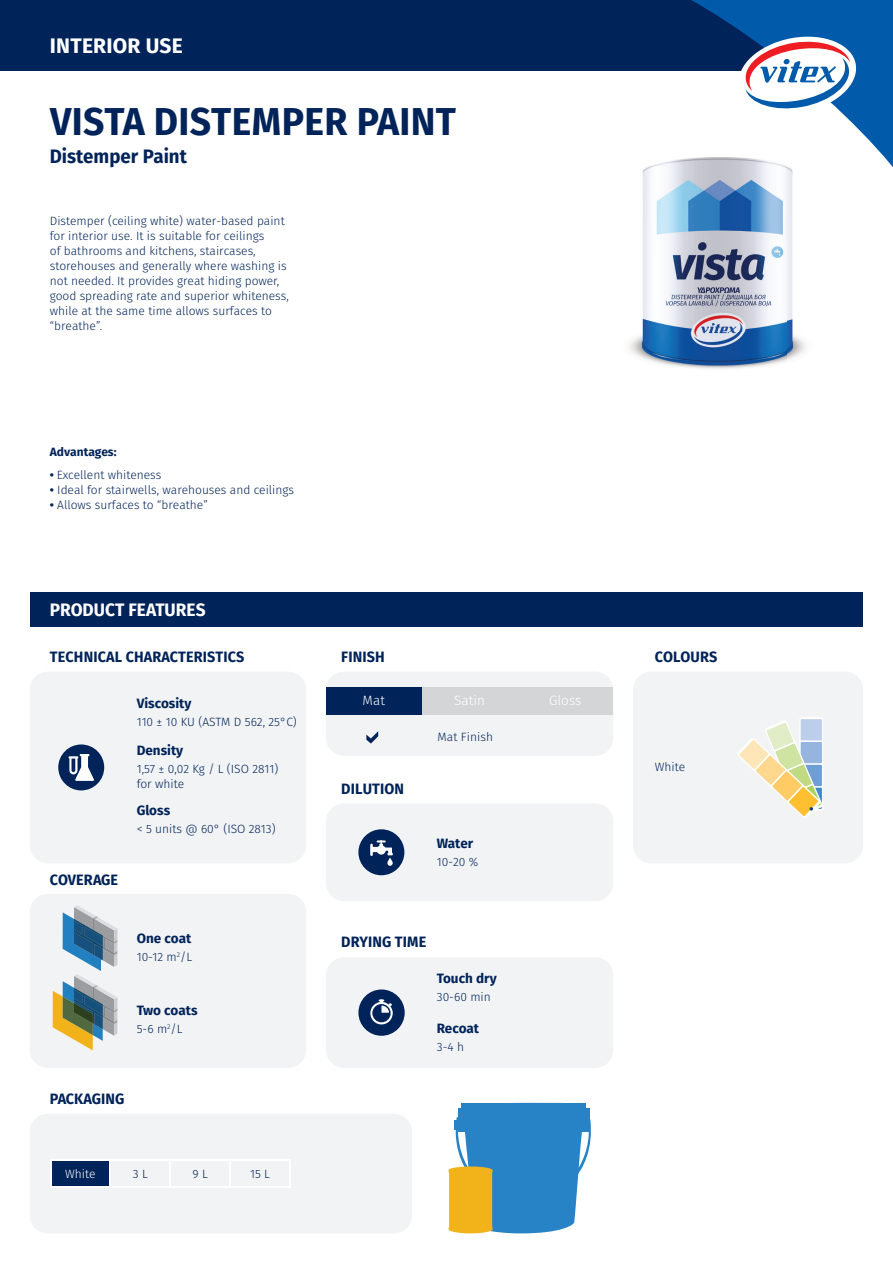
<style>
.page{position:relative;width:893px;height:1263px;background:#fff}
.page>*{position:absolute;margin:0;border:0;box-sizing:border-box;transform-origin:0 0}
.t1{font:700 38.85px "Fira Sans";letter-spacing:.01em;color:#002359;scale:.96 1}
.t2{font:700 21px "Fira Sans";letter-spacing:.01em;color:#fff}
.t3{font:700 19.5px "Fira Sans";color:#002359;scale:.96 1}
.t4{font:700 18px "Fira Sans";color:#fff;scale:.96 1}
.t5{font:700 15px "Fira Sans";letter-spacing:.01em;color:#002359;scale:.96 1}
.t6{font:700 13.5px "Fira Sans";color:#002359}
.t7{font:300 13.5px "Fira Sans";color:#fff}
.t8{font:300 12px/15px "Fira Sans";color:#002359}
.t9{font:700 12px "Fira Sans";color:#002359}
.t10{font:300 12px "Fira Sans";color:#fff}
.s1{font-weight:700}
</style>
<div class="page">
<div style="left:30px;top:1114px;width:382px;height:119px;background:#f2f3f4;border-radius:18px"></div>
<div style="left:0;top:0;width:795px;height:70px;background:#002359"></div>
<div style="left:30px;top:593px;width:833px;height:34px;background:#002359"></div>
<div style="left:326px;top:672px;width:287px;height:84px;background:#f2f3f4;border-radius:18px"></div>
<div style="left:326px;top:687px;width:96px;height:27px;background:#002359"></div>
<div style="left:422px;top:687px;width:95px;height:27px;background:#d4d5d7"></div>
<div style="left:517px;top:687px;width:96px;height:27px;background:#d4d5d7"></div>
<svg style="left:366px;top:731px;width:12px;height:12px"></svg>
<div style="left:30px;top:894px;width:276px;height:174px;background:#f2f3f4;border-radius:18px"></div>
<div style="left:326px;top:803px;width:287px;height:98px;background:#f2f3f4;border-radius:18px"></div>
<div style="left:358px;top:829px;width:46px;height:46px;background:#002359;border-radius:50%"></div>
<svg style="left:387px;top:858px;width:6px;height:8px"></svg>
<svg style="left:370px;top:840px;width:23px;height:16px"></svg>
<div style="left:30px;top:672px;width:276px;height:191px;background:#f2f3f4;border-radius:18px"></div>
<div style="left:633px;top:672px;width:230px;height:191px;background:#f2f3f4;border-radius:18px"></div>
<div style="left:326px;top:957px;width:287px;height:111px;background:#f2f3f4;border-radius:18px"></div>
<svg style="left:358px;top:989px;width:47px;height:47px"></svg>
<svg style="left:448px;top:1103px;width:143px;height:130px;background:#6099b2"></svg>
<svg style="left:634px;top:0;width:259px;height:167px"></svg>
<svg style="left:736px;top:32px;width:123px;height:86px"></svg>
<div style="left:58px;top:744px;width:46px;height:46px;background:#002359;border-radius:50%"></div>
<svg style="left:68px;top:754px;width:26px;height:27px"></svg>
<svg style="left:53px;top:905px;width:64px;height:145px"></svg>
<img style="left:630px;top:150px;width:200px;height:219px">
<div style="left:799px;top:717px;width:24px;height:94px;background:#fff;border-radius:2px"></div>
<div style="left:801px;top:719px;width:21px;height:21px;background:#c7d6ec"></div>
<svg style="left:738px;top:720px;width:84px;height:98px"></svg>
<div style="left:51px;top:1160px;width:59px;height:27px;background:#002359"></div>
<hr style="left:50px;top:1159px;width:60px;height:1px;background:#fff">
<svg style="left:50px;top:1160px;width:1px;height:27px"></svg>
<hr style="left:110px;top:1159px;width:60px;height:1px;background:#fff">
<hr style="left:170px;top:1159px;width:60px;height:1px;background:#fff">
<svg style="left:110px;top:1160px;width:179px;height:27px"></svg>
<hr style="left:230px;top:1159px;width:61px;height:1px;background:#fff">
<hr style="left:229px;top:1160px;width:2px;height:27px;background:#fff">
<hr style="left:289px;top:1160px;width:2px;height:27px;background:#fff">
<hr style="left:110px;top:1187px;width:60px;height:1px;background:#fff">
<hr style="left:170px;top:1187px;width:60px;height:1px;background:#fff">
<hr style="left:230px;top:1187px;width:61px;height:1px;background:#fff">
<hr style="left:50px;top:1187px;width:60px;height:1px;background:#fff">
<h2 class="t2" style="left:50px;top:31px;width:134px">INTERIOR USE</h2>
<h1 class="t1" style="left:50px;top:94px;width:424px">VISTA DISTEMPER PAINT</h1>
<h3 class="t3" style="left:50px;top:143px;width:144px">Distemper Paint</h3>
<p class="t8" style="left:50px;top:214px;width:241px">Distemper (ceiling white) water-based paint for interior use. It is suitable for ceilings<br>of bathrooms and kitchens, staircases, storehouses and generally where washing is not needed. It provides great hiding power, good spreading rate and superior whiteness, while at the same time allows surfaces to “breathe”.</p>
<p class="t9" style="left:50px;top:444px;width:68px">Advantages:</p>
<p class="t8" style="left:50px;top:468px;width:113px"><span class="s1">•</span> Excellent whiteness</p>
<p class="t8" style="left:50px;top:483px;width:246px"><span class="s1">•</span> Ideal for stairwells, warehouses and ceilings</p>
<p class="t8" style="left:50px;top:498px;width:160px"><span class="s1">•</span> Allows surfaces to “breathe”</p>
<h3 class="t4" style="left:50px;top:597px;width:164px">PRODUCT FEATURES</h3>
<p class="t5" style="left:50px;top:646px;width:204px">TECHNICAL CHARACTERISTICS</p>
<p class="t5" style="left:341px;top:646px;width:47px">FINISH</p>
<p class="t5" style="left:655px;top:646px;width:67px">COLOURS</p>
<p class="t6" style="left:137px;top:694px;width:56px">Viscosity</p>
<p class="t7" style="left:363px;top:691px;width:24px">Mat</p>
<p class="t7" style="left:454px;top:691px;width:32px">Satin</p>
<p class="t7" style="left:549px;top:691px;width:34px">Gloss</p>
<p class="t8" style="left:137px;top:715px;width:162px">110 ± 10 KU (ASTM D 562, 25°C)</p>
<p class="t6" style="left:137px;top:741px;width:48px">Density</p>
<p class="t8" style="left:137px;top:762px;width:143px">1,57 ± 0,02 Kg / L (ISO 2811) for white</p>
<p class="t5" style="left:50px;top:869px;width:73px">COVERAGE</p>
<p class="t6" style="left:137px;top:800px;width:35px">Gloss</p>
<p class="t8" style="left:137px;top:822px;width:140px">&lt; 5 units @ 60° (ISO 2813)</p>
<p class="t6" style="left:137px;top:928px;width:56px">One coat</p>
<p class="t8" style="left:137px;top:950px;width:57px">10-12 m<sup>2</sup>/L</p>
<p class="t6" style="left:137px;top:1000px;width:62px">Two coats</p>
<p class="t8" style="left:137px;top:1022px;width:47px">5-6 m<sup>2</sup>/L</p>
<p class="t5" style="left:50px;top:1088px;width:79px">PACKAGING</p>
<p class="t10" style="left:65px;top:1166px;width:32px">White</p>
<p class="t8" style="left:133px;top:1167px;width:16px">3 L</p>
<p class="t8" style="left:193px;top:1167px;width:17px">9 L</p>
<p class="t8" style="left:250px;top:1167px;width:21px">15 L</p>
<p class="t5" style="left:341px;top:778px;width:67px">DILUTION</p>
<p class="t8" style="left:438px;top:730px;width:57px">Mat Finish</p>
<p class="t6" style="left:437px;top:834px;width:38px">Water</p>
<p class="t8" style="left:437px;top:855px;width:43px">10-20 %</p>
<p class="t5" style="left:341px;top:932px;width:90px">DRYING TIME</p>
<p class="t6" style="left:437px;top:969px;width:62px">Touch dry</p>
<p class="t8" style="left:437px;top:990px;width:55px">30-60 min</p>
<p class="t6" style="left:437px;top:1019px;width:44px">Recoat</p>
<p class="t8" style="left:437px;top:1040px;width:29px">3-4 h</p>
<p class="t8" style="left:655px;top:760px;width:32px">White</p>
</div>
